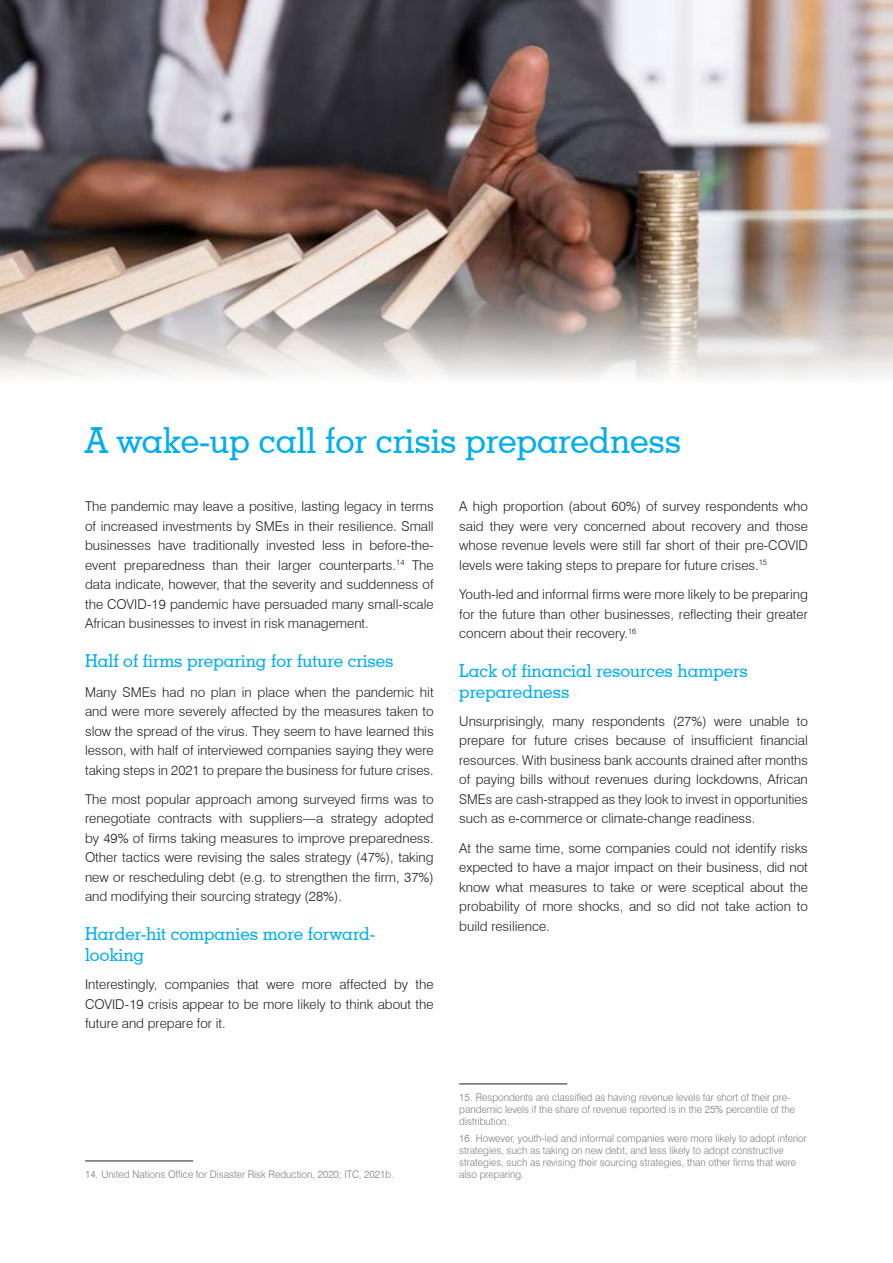
<style>
.page{position:relative;width:893px;height:1263px;background:#fff}
.page>*{position:absolute;margin:0;border:0;box-sizing:border-box;transform-origin:0 0}
.t1{font:500 36px "Geometric Slab 703 BT";color:#00aeef;scale:.95 1}
.h2_cyan_c1{font:500 18px/21px "Geometric Slab 703 BT";color:#00aeef}
.text{font:300 13.5px/19.5px "Swiss 721 BT";color:#231f20;text-align:justify}
.footnotes{font:300 10.5px/12px "Swiss 721 BT";color:#7a7c7f;scale:.95 1}
</style>
<div class="page">
<hr style="left:85px;top:1161px;width:108px;height:1px;background:#231f20">
<hr style="left:459px;top:1084px;width:108px;height:1px;background:#231f20">
<img style="left:0;top:0;width:893px;height:378px">
<h1 class="t1" style="left:85px;top:418px;width:629px">A wake-up call for crisis preparedness</h1>
<p class="text" style="left:85px;top:497px;width:350px">The pandemic may leave a positive, lasting legacy in terms of increased investments by SMEs in their resilience. Small businesses have traditionally invested less in before-the&shy;event preparedness than their larger counterparts.<sup>14</sup> The data indicate, however, that the severity and suddenness of the COVID-19 pandemic have persuaded many small-scale African businesses to invest in risk management.</p>
<p class="h2_cyan_c1" style="left:85px;top:650px;width:310px">Half of firms preparing for future crises</p>
<p class="text" style="left:85px;top:682px;width:350px">Many SMEs had no plan in place when the pandemic hit and were more severely affected by the measures taken to slow the spread of the virus. They seem to have learned this lesson, with half of interviewed companies saying they were taking steps in 2021 to prepare the business for future crises.</p>
<p class="text" style="left:85px;top:789px;width:350px">The most popular approach among surveyed firms was to renegotiate contracts with suppliers—a strategy adopted by 49% of firms taking measures to improve preparedness.<br>Other tactics were revising the sales strategy (47%), taking new or rescheduling debt (e.g. to strengthen the firm, 37%) and modifying their sourcing strategy (28%).</p>
<p class="h2_cyan_c1" style="left:85px;top:923px;width:292px">Harder-hit companies more forward&shy;looking</p>
<p class="text" style="left:85px;top:974px;width:350px">Interestingly, companies that were more affected by the COVID-19 crisis appear to be more likely to think about the future and prepare for it.</p>
<p class="footnotes" style="left:85px;top:1168px;width:327px">14. United Nations Office for Disaster Risk Reduction, 2020; ITC, 2021b.</p>
<p class="text" style="left:459px;top:497px;width:350px">A high proportion (about 60%) of survey respondents who said they were very concerned about recovery and those whose revenue levels were still far short of their pre-COVID levels were taking steps to prepare for future crises.<sup>15</sup></p>
<p class="text" style="left:459px;top:584px;width:350px">Youth-led and informal firms were more likely to be preparing for the future than other businesses, reflecting their greater concern about their recovery.<sup>16</sup></p>
<p class="h2_cyan_c1" style="left:459px;top:660px;width:290px">Lack of financial resources hampers preparedness</p>
<p class="text" style="left:459px;top:711px;width:350px">Unsurprisingly, many respondents (27%) were unable to prepare for future crises because of insufficient financial resources. With business bank accounts drained after months of paying bills without revenues during lockdowns, African SMEs are cash-strapped as they look to invest in opportunities such as e-commerce or climate-change readiness.</p>
<p class="text" style="left:459px;top:838px;width:350px">At the same time, some companies could not identify risks expected to have a major impact on their business, did not know what measures to take or were sceptical about the probability of more shocks, and so did not take action to build resilience.</p>
<p class="footnotes" style="left:459px;top:1091px;width:355px">15. Respondents are classified as having revenue levels far short of their pre&shy;pandemic levels if the share of revenue reported is in the 25% percentile of the distribution.</p>
<p class="footnotes" style="left:459px;top:1132px;width:367px">16. However, youth-led and informal companies were more likely to adopt inferior strategies, such as taking on new debt, and less likely to adopt constructive strategies, such as revising their sourcing strategies, than other firms that were also preparing.</p>
</div>
